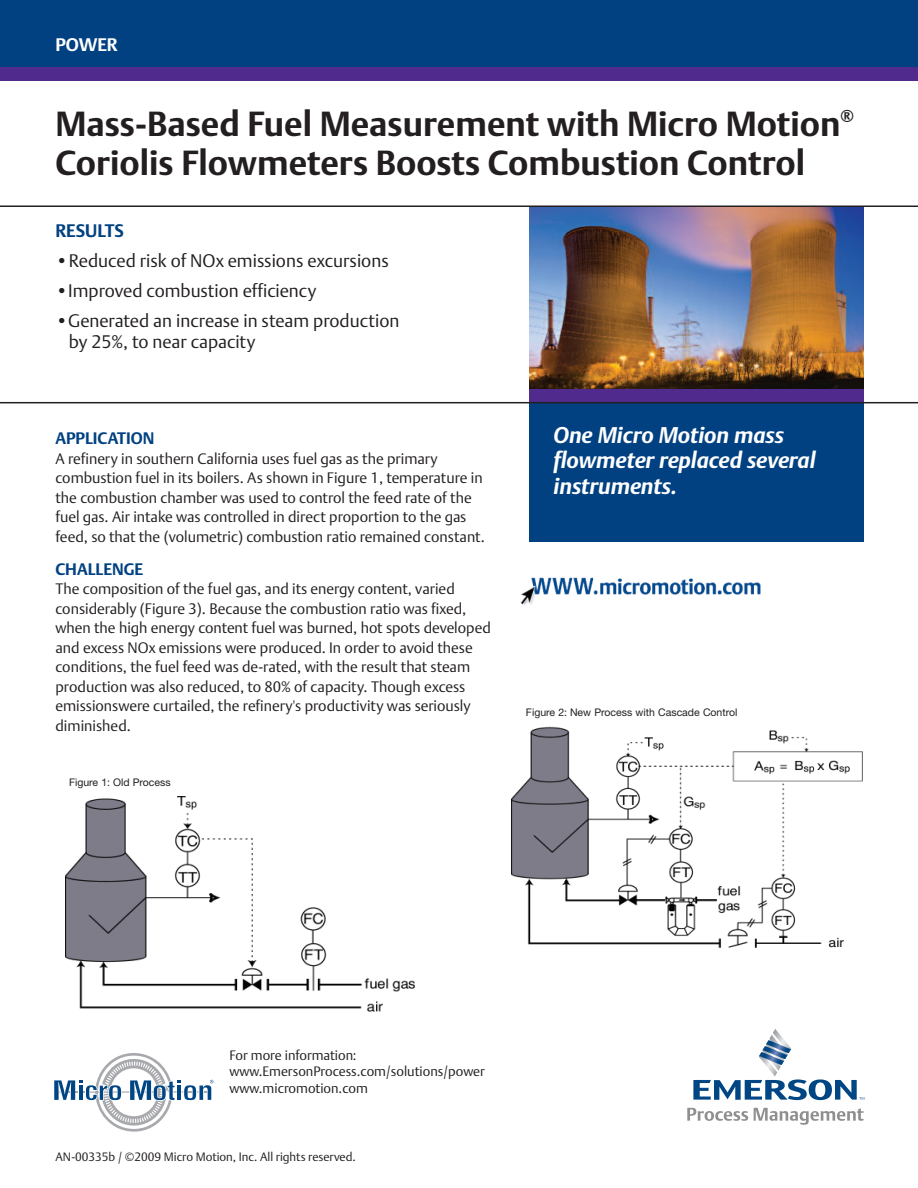
<style>
.page{position:relative;width:918px;height:1188px;background:#fff}
.page>*{position:absolute;margin:0;border:0;box-sizing:border-box;transform-origin:0 0}
.t1{font:700 34.5px/39px "DTL Argo T";color:#231f20}
.t2{font:italic 700 22.5px/25.5px "DTL Argo T";color:#fff}
.t3{font:18px/21px "DTL Argo T Light";color:#231f20}
.t4{font:700 18px "DTL Argo T";color:#014181}
.t5{font:700 18px "DTL Argo T";color:#fff}
.t6{font:700 16.5px "DTL Argo T";color:#014181}
.t7{font:15px/19.5px "DTL Argo T Light";color:#231f20}
.t8{font:13.5px/16.2px "DTL Argo T Light";color:#231f20}
.t9{font:12px "DTL Argo T Light";color:#231f20}
.t10{font:10.5px "Helvetica Neue";color:#231f20}
</style>
<div class="page">
<img style="left:529px;top:207px;width:335px;height:182px">
<div style="left:0;top:0;width:918px;height:69px;background:#014181"></div>
<div style="left:0;top:68px;width:918px;height:13px;background:#502b8d"></div>
<svg style="left:693px;top:1029px;width:171px;height:71px"></svg>
<svg style="left:687px;top:1108px;width:61px;height:13px"></svg>
<svg style="left:754px;top:1108px;width:110px;height:17px"></svg>
<div style="left:529px;top:389px;width:335px;height:14px;background:#502b8d"></div>
<div style="left:529px;top:403px;width:335px;height:139px;background:#014181"></div>
<svg style="left:54px;top:1053px;width:159px;height:78px"></svg>
<hr style="left:0;top:402px;width:918px;height:1px;background:#231f20">
<hr style="left:0;top:206px;width:918px;height:1px;background:#231f20">
<img style="left:520px;top:577px;width:241px;height:28px">
<img style="left:66px;top:796px;width:349px;height:216px">
<img style="left:512px;top:726px;width:351px;height:222px">
<p class="t5" style="left:56px;top:34px;width:64px">POWER</p>
<h1 class="t1" style="left:56px;top:104px;width:800px">Mass-Based Fuel Measurement with Micro Motion<sup>®<br></sup>Coriolis Flowmeters Boosts Combustion Control</h1>
<p class="t4" style="left:56px;top:220px;width:70px">RESULTS</p>
<p class="t3" style="left:55px;top:250px;width:335px">•Reduced risk of NOx emissions excursions</p>
<p class="t3" style="left:55px;top:280px;width:262px">•Improved combustion efficiency</p>
<p class="t3" style="left:69px;top:310px;width:332px;text-indent:-13px">•Generated an increase in steam production by 25%, to near capacity</p>
<p class="t6" style="left:56px;top:429px;width:101px">APPLICATION</p>
<p class="t7" style="left:56px;top:449px;width:431px">A refinery in southern California uses fuel gas as the primary combustion fuel in its boilers. As shown in Figure 1, temperature in the combustion chamber was used to control the feed rate of the fuel gas. Air intake was controlled in direct proportion to the gas feed, so that the (volumetric) combustion ratio remained constant.</p>
<p class="t6" style="left:56px;top:560px;width:89px">CHALLENGE</p>
<p class="t7" style="left:56px;top:579px;width:437px">The composition of the fuel gas, and its energy content, varied considerably (Figure 3). Because the combustion ratio was fixed, when the high energy content fuel was burned, hot spots developed and excess NOx emissions were produced. In order to avoid these conditions, the fuel feed was de-rated, with the result that steam production was also reduced, to 80% of capacity. Though excess emissionswere curtailed, the refinery's productivity was seriously diminished.</p>
<p class="t10" style="left:69px;top:776px;width:103px">Figure 1: Old Process</p>
<h2 class="t2" style="left:553px;top:422px;width:264px">One Micro Motion mass flowmeter replaced several instruments.</h2>
<p class="t10" style="left:526px;top:706px;width:213px">Figure 2: New Process with Cascade Control</p>
<p class="t8" style="left:230px;top:1047px;width:257px">For more information: www.EmersonProcess.com/solutions/power www.micromotion.com</p>
<p class="t9" style="left:56px;top:1150px;width:302px">AN-00335b / ©2009 Micro Motion, Inc. All rights reserved.</p>
</div>
